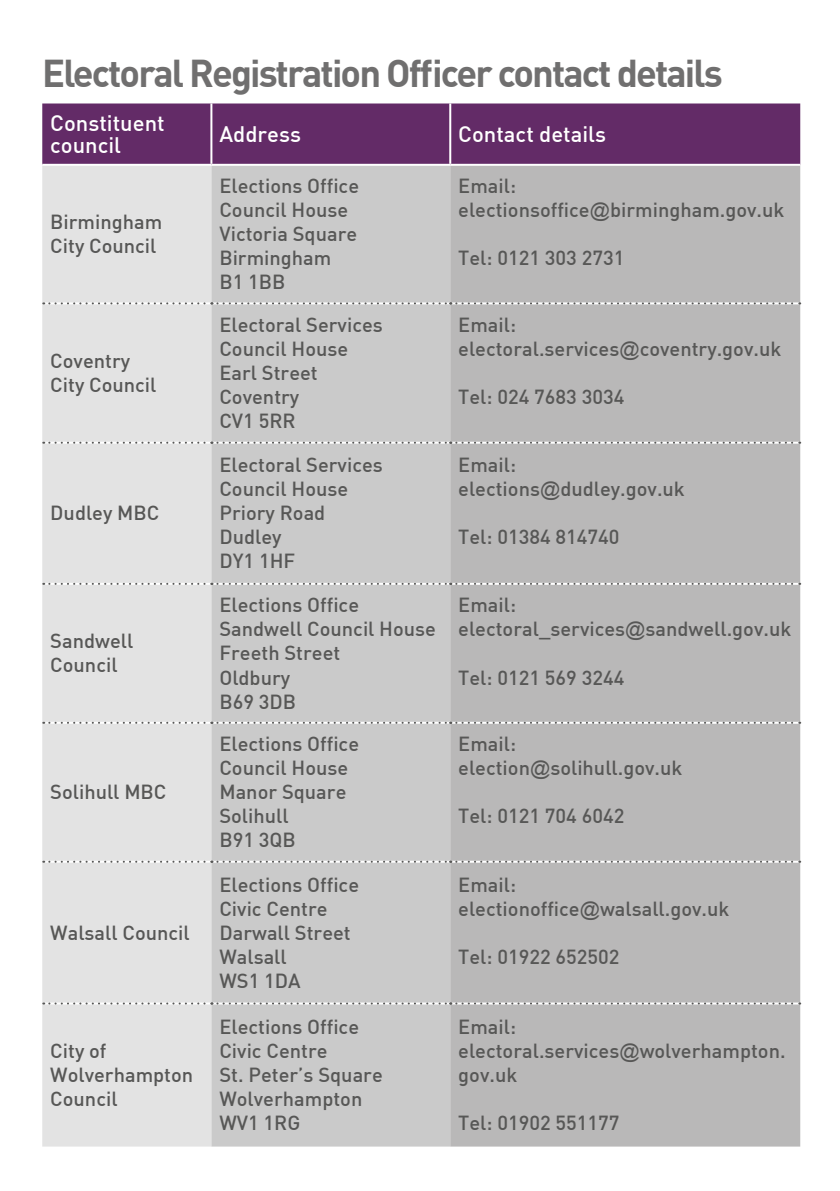
<style>
.page{position:relative;width:840px;height:1191px;background:#fff}
.page>*{position:absolute;margin:0;border:0;box-sizing:border-box;transform-origin:0 0}
.t1{font:700 38px "DIN Pro";letter-spacing:-.05em;color:#706f6f}
.t2{font:500 22px/22.4px "DIN";color:#fff}
.t3{font:500 20px/24px "DIN";color:#575756}
.s1{font-family:"Arial";font-weight:400}
</style>
<div class="page">
<div style="left:42px;top:103px;width:757px;height:61px;background:#632b67"></div>
<div style="left:42px;top:166px;width:169px;height:980px;background:#e3e3e3"></div>
<div style="left:211px;top:166px;width:239px;height:980px;background:#cacaca"></div>
<div style="left:450px;top:166px;width:349px;height:980px;background:#b9b8b8"></div>
<hr style="left:210px;top:103px;width:2px;height:61px;background:#fff">
<hr style="left:449px;top:103px;width:2px;height:61px;background:#fff">
<svg style="left:43px;top:302px;width:756px;height:2px"></svg>
<svg style="left:43px;top:442px;width:756px;height:2px"></svg>
<svg style="left:43px;top:583px;width:756px;height:2px"></svg>
<svg style="left:43px;top:722px;width:756px;height:2px"></svg>
<svg style="left:43px;top:860px;width:756px;height:2px"></svg>
<svg style="left:43px;top:1002px;width:756px;height:2px"></svg>
<h1 class="t1" style="left:42px;top:48px;width:681px">Electoral Registration Officer contact details</h1>
<p class="t2" style="left:50px;top:111px;width:116px">Constituent council</p>
<p class="t2" style="left:219px;top:122px;width:83px">Address</p>
<p class="t2" style="left:458px;top:122px;width:149px">Contact details</p>
<p class="t3" style="left:50px;top:209px;width:113px">Birmingham<br>City Council</p>
<p class="t3" style="left:50px;top:348px;width:108px">Coventry<br>City Council</p>
<p class="t3" style="left:50px;top:500px;width:110px">Dudley MBC</p>
<p class="t3" style="left:50px;top:628px;width:84px">Sandwell<br>Council</p>
<p class="t3" style="left:50px;top:779px;width:118px">Solihull MBC</p>
<p class="t3" style="left:50px;top:920px;width:141px">Walsall Council</p>
<p class="t3" style="left:50px;top:1038px;width:144px">City of<br>Wolverhampton<br>Council</p>
<p class="t3" style="left:219px;top:173px;width:141px">Elections Office<br>Council House<br>Victoria Square<br>Birmingham<br>B1 1BB</p>
<p class="t3" style="left:458px;top:173px;width:327px">Email: electionsoffice<span class="s1">@</span>birmingham.gov.uk</p>
<p class="t3" style="left:458px;top:245px;width:167px">Tel: 0121 303 2731</p>
<p class="t3" style="left:219px;top:312px;width:165px">Electoral Services<br>Council House<br>Earl Street<br>Coventry<br>CV1 5RR</p>
<p class="t3" style="left:458px;top:312px;width:324px">Email: electoral.services<span class="s1">@</span>coventry.gov.uk</p>
<p class="t3" style="left:458px;top:384px;width:167px">Tel: 024 7683 3034</p>
<p class="t3" style="left:219px;top:452px;width:165px">Electoral Services<br>Council House<br>Priory Road<br>Dudley<br>DY1 1HF</p>
<p class="t3" style="left:458px;top:452px;width:228px">Email: elections<span class="s1">@</span>dudley.gov.uk</p>
<p class="t3" style="left:458px;top:524px;width:163px">Tel: 01384 814740</p>
<p class="t3" style="left:219px;top:592px;width:218px">Elections Office<br>Sandwell Council House<br>Freeth Street<br>Oldbury<br>B69 3DB</p>
<p class="t3" style="left:458px;top:592px;width:334px">Email: electoral_services<span class="s1">@</span>sandwell.gov.uk</p>
<p class="t3" style="left:458px;top:664px;width:167px">Tel: 0121 569 3244</p>
<p class="t3" style="left:219px;top:731px;width:141px">Elections Office<br>Council House<br>Manor Square<br>Solihull<br>B91 3QB</p>
<p class="t3" style="left:458px;top:731px;width:225px">Email: election<span class="s1">@</span>solihull.gov.uk</p>
<p class="t3" style="left:458px;top:803px;width:167px">Tel: 0121 704 6042</p>
<p class="t3" style="left:219px;top:872px;width:141px">Elections Office<br>Civic Centre<br>Darwall Street<br>Walsall<br>WS1 1DA</p>
<p class="t3" style="left:458px;top:872px;width:272px">Email: electionoffice<span class="s1">@</span>walsall.gov.uk</p>
<p class="t3" style="left:458px;top:944px;width:163px">Tel: 01922 652502</p>
<p class="t3" style="left:219px;top:1014px;width:165px">Elections Office<br>Civic Centre<br>St. Peter’s Square<br>Wolverhampton<br>WV1 1RG</p>
<p class="t3" style="left:458px;top:1014px;width:329px">Email: electoral.services<span class="s1">@</span>wolverhampton. gov.uk</p>
<p class="t3" style="left:458px;top:1110px;width:163px">Tel: 01902 551177</p>
</div>
